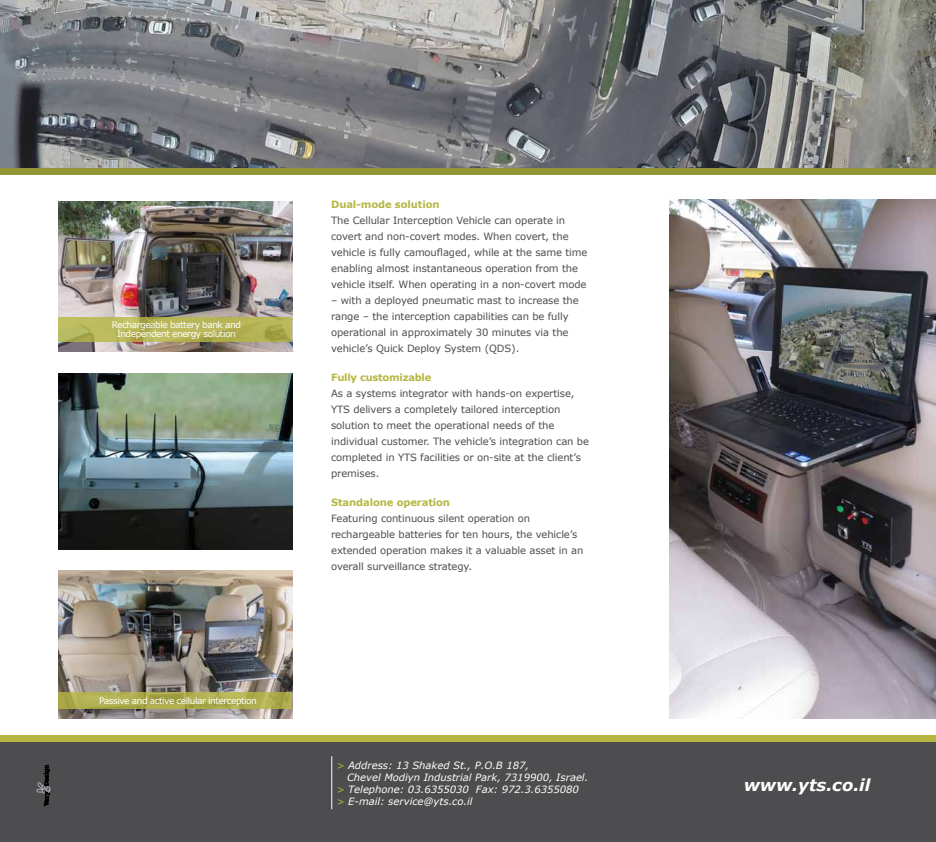
<style>
.page{position:relative;width:936px;height:842px;background:#fff}
.page>*{position:absolute;margin:0;border:0;box-sizing:border-box;transform-origin:0 0}
.t1{font:italic 700 16.5px "Verdana";color:#fff}
.t2{font:10px/16px "Verdana";letter-spacing:-.01em;color:#4d4d4f}
.t3{font:italic 10px "Verdana";color:#fff}
.t4{font:700 10px "Verdana";letter-spacing:-.01em;color:#b6b743}
.t5{font:9px/9px "Verdana";letter-spacing:-.05em;color:#fff;text-align:center}
.s1{color:#b6b743}
</style>
<div class="page">
<img style="left:0;top:0;width:935px;height:168px">
<img style="left:59px;top:373px;width:233px;height:177px">
<img style="left:59px;top:571px;width:233px;height:148px">
<div style="left:0;top:735px;width:935px;height:8px;background:#b6b743"></div>
<div style="left:0;top:743px;width:935px;height:99px;background:#4d4d4f"></div>
<hr style="left:331px;top:756px;width:1px;height:53px;background:#fff">
<div style="left:0;top:168px;width:935px;height:6px;background:#949635"></div>
<img style="left:59px;top:201px;width:233px;height:150px">
<svg style="left:59px;top:317px;width:233px;height:24px;background:#b5b357"></svg>
<svg style="left:59px;top:692px;width:233px;height:17px;background:#adab4d"></svg>
<img style="left:669px;top:200px;width:266px;height:519px">
<svg style="left:37px;top:765px;width:13px;height:41px"></svg>
<p class="t5" style="left:112px;top:320px;width:131px">Rechargeable battery bank and<br>Independent energy solution</p>
<p class="t5" style="left:99px;top:696px;width:159px">Passive and active cellular interception</p>
<p class="t4" style="left:331px;top:197px;width:110px">Dual-mode solution</p>
<p class="t2" style="left:331px;top:212px;width:258px">The Cellular Interception Vehicle can operate in covert and non-covert modes. When covert, the vehicle is fully camouflaged, while at the same time enabling almost instantaneous operation from the vehicle itself. When operating in a non-covert mode</p>
<p class="t2" style="left:331px;top:292px;width:249px">– with a deployed pneumatic mast to increase the range – the interception capabilities can be fully operational in approximately 30 minutes via the vehicle’s Quick Deploy System (QDS).</p>
<p class="t4" style="left:331px;top:370px;width:102px">Fully customizable</p>
<p class="t2" style="left:331px;top:385px;width:259px">As a systems integrator with hands-on expertise, YTS delivers a completely tailored interception solution to meet the operational needs of the individual customer. The vehicle’s integration can be completed in YTS facilities or on-site at the client’s premises.</p>
<p class="t4" style="left:331px;top:495px;width:120px">Standalone operation</p>
<p class="t2" style="left:331px;top:510px;width:254px">Featuring continuous silent operation on rechargeable batteries for ten hours, the vehicle’s extended operation makes it a valuable asset in an overall surveillance strategy.</p>
<p class="t3" style="left:336px;top:759px;width:194px"><span class="s1">&gt;</span> Address: 13 Shaked St., P.O.B 187,</p>
<p class="t3" style="left:347px;top:771px;width:243px">Chevel Modiyn Industrial Park, 7319900, Israel.</p>
<p class="t3" style="left:336px;top:783px;width:244px"><span class="s1">&gt;</span> Telephone: 03.6355030 Fax: 972.3.6355080</p>
<p class="t3" style="left:336px;top:795px;width:138px"><span class="s1">&gt;</span> E-mail: service@yts.co.il</p>
<h1 class="t1" style="left:743px;top:774px;width:128px">www.yts.co.il</h1>
</div>
